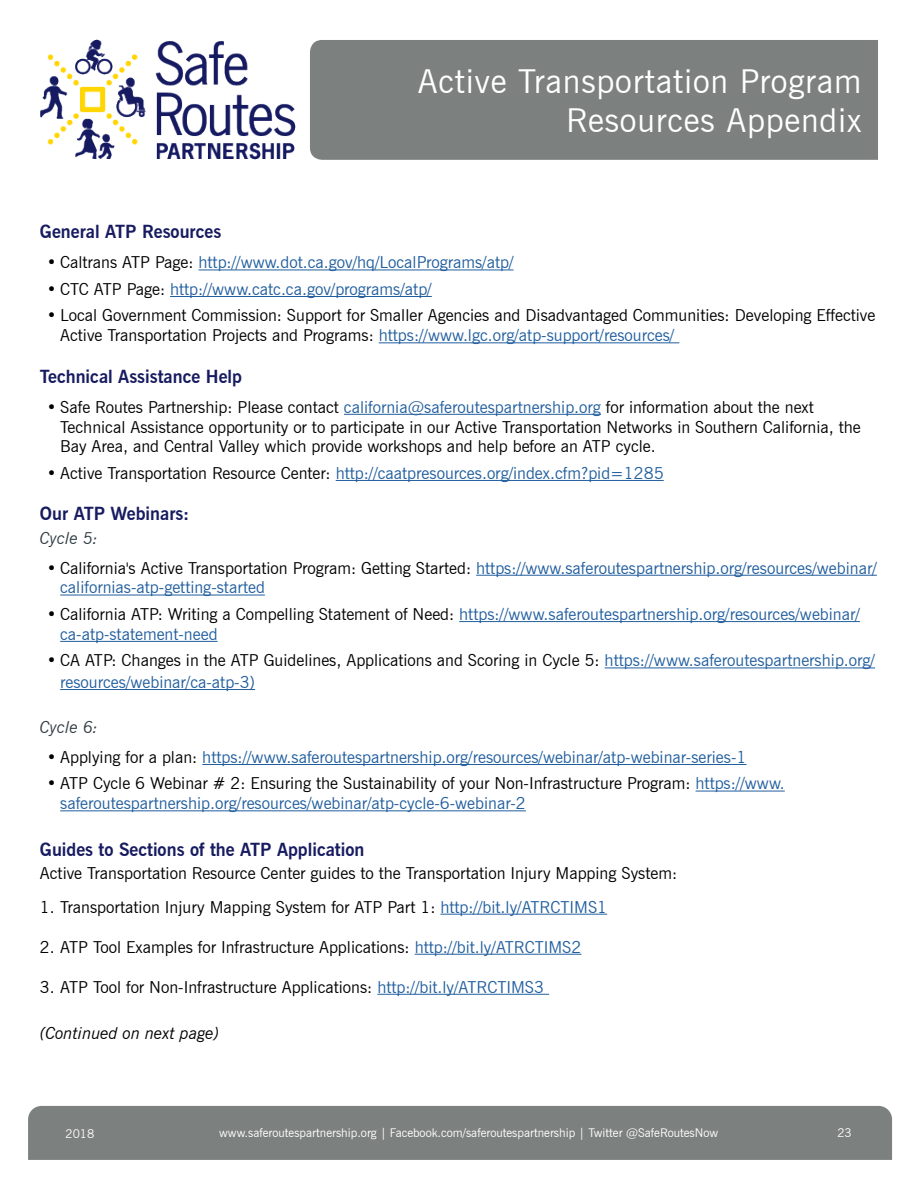
<style>
.page{position:relative;width:918px;height:1188px;background:#fff}
.page>*{position:absolute;margin:0;border:0;box-sizing:border-box;transform-origin:0 0}
.t1{font:33px/39.6px "News Gothic BT";letter-spacing:.025em;color:#fff;text-align:right}
.t2{font:700 18px "News Gothic BT";color:#171b60}
.t3{font:16.5px/19.8px "News Gothic BT";color:#000}
.t4{font:16.5px/19.8px "News Gothic BT";color:#215e9e}
.t5{font:italic 16.5px "News Gothic BT";color:#000}
.t6{font:italic 16.5px "News Gothic BT";color:#303c42}
.t7{font:12px "News Gothic BT";color:#fff}
.s1{color:#000}
.s2{color:#215e9e}
</style>
<div class="page">
<div style="left:310px;top:40px;width:568px;height:120px;background:#7c8180"></div>
<div style="left:28px;top:1106px;width:864px;height:54px;background:#7c8180"></div>
<img style="left:41px;top:40px;width:255px;height:120px">
<hr style="left:199px;top:270px;width:315px;height:1px;background:#215e9e">
<hr style="left:170px;top:296px;width:262px;height:1px;background:#215e9e">
<hr style="left:379px;top:342px;width:300px;height:1px;background:#215e9e">
<hr style="left:344px;top:414px;width:257px;height:1px;background:#215e9e">
<hr style="left:336px;top:480px;width:328px;height:1px;background:#215e9e">
<hr style="left:476px;top:575px;width:401px;height:1px;background:#215e9e">
<hr style="left:60px;top:595px;width:205px;height:1px;background:#215e9e">
<hr style="left:459px;top:621px;width:401px;height:1px;background:#215e9e">
<hr style="left:60px;top:641px;width:158px;height:1px;background:#215e9e">
<hr style="left:605px;top:667px;width:270px;height:1px;background:#215e9e">
<hr style="left:60px;top:689px;width:195px;height:1px;background:#215e9e">
<hr style="left:202px;top:764px;width:544px;height:1px;background:#215e9e">
<hr style="left:696px;top:791px;width:89px;height:1px;background:#215e9e">
<hr style="left:60px;top:810px;width:466px;height:1px;background:#215e9e">
<hr style="left:440px;top:914px;width:167px;height:1px;background:#215e9e">
<hr style="left:415px;top:954px;width:166px;height:1px;background:#215e9e">
<hr style="left:377px;top:994px;width:172px;height:1px;background:#215e9e">
<h1 class="t1" style="left:418px;top:61px;width:445px">Active Transportation Program<br>Resources Appendix</h1>
<p class="t2" style="left:40px;top:221px;width:183px">General ATP Resources</p>
<p class="t4" style="left:47px;top:253px;width:468px"><span class="s1">• Caltrans ATP Page:</span> http://www.dot.ca.gov/hq/LocalPrograms/atp/</p>
<p class="t4" style="left:47px;top:279px;width:387px"><span class="s1">• CTC ATP Page:</span> http://www.catc.ca.gov/programs/atp/</p>
<p class="t3" style="left:60px;top:306px;width:817px;text-indent:-13px">• Local Government Commission: Support for Smaller Agencies and Disadvantaged Communities: Developing Effective<br>Active Transportation Projects and Programs: <span class="s2">https://www.lgc.org/atp-support/resources/</span></p>
<p class="t2" style="left:40px;top:365px;width:204px">Technical Assistance Help</p>
<p class="t3" style="left:60px;top:397px;width:802px;text-indent:-13px">• Safe Routes Partnership: Please contact <span class="s2">california@saferoutespartnership.org</span> for information about the next<br>Technical Assistance opportunity or to participate in our Active Transportation Networks in Southern California, the<br>Bay Area, and Central Valley which provide workshops and help before an ATP cycle.</p>
<p class="t4" style="left:47px;top:463px;width:618px"><span class="s1">• Active Transportation Resource Center:</span> http://caatpresources.org/index.cfm?pid=1285</p>
<p class="t2" style="left:40px;top:503px;width:151px">Our ATP Webinars:</p>
<p class="t6" style="left:40px;top:528px;width:60px">Cycle 5:</p>
<p class="t4" style="left:60px;top:558px;width:818px;text-indent:-13px"><span class="s1">• California's Active Transportation Program: Getting Started:</span> https://www.saferoutespartnership.org/resources/webinar/ californias-atp-getting-started</p>
<p class="t4" style="left:60px;top:604px;width:801px;text-indent:-13px"><span class="s1">• California ATP: Writing a Compelling Statement of Need:</span> https://www.saferoutespartnership.org/resources/webinar/ ca-atp-statement-need</p>
<p class="t4" style="left:60px;top:650px;width:816px;line-height:21.6px;text-indent:-13px"><span class="s1">• CA ATP: Changes in the ATP Guidelines, Applications and Scoring in Cycle 5:</span> https://www.saferoutespartnership.org/ resources/webinar/ca-atp-3)</p>
<p class="t6" style="left:40px;top:717px;width:60px">Cycle 6:</p>
<p class="t4" style="left:47px;top:747px;width:701px"><span class="s1">• Applying for a plan:</span> https://www.saferoutespartnership.org/resources/webinar/atp-webinar-series-1</p>
<p class="t3" style="left:60px;top:774px;width:726px;text-indent:-13px">• ATP Cycle 6 Webinar # 2: Ensuring the Sustainability of your Non-Infrastructure Program: <span class="s2">https://www. saferoutespartnership.org/resources/webinar/atp-cycle-6-webinar-2</span></p>
<p class="t2" style="left:40px;top:839px;width:326px">Guides to Sections of the ATP Application</p>
<p class="t3" style="left:40px;top:863px;width:639px">Active Transportation Resource Center guides to the Transportation Injury Mapping System:</p>
<p class="t3" style="left:40px;top:897px;width:569px">1. Transportation Injury Mapping System for ATP Part 1: <span class="s2">http://bit.ly/ATRCTIMS1</span></p>
<p class="t3" style="left:40px;top:937px;width:543px">2. ATP Tool Examples for Infrastructure Applications: <span class="s2">http://bit.ly/ATRCTIMS2</span></p>
<p class="t3" style="left:40px;top:977px;width:506px">3. ATP Tool for Non-Infrastructure Applications: <span class="s2">http://bit.ly/ATRCTIMS3</span></p>
<p class="t5" style="left:40px;top:1023px;width:181px">(Continued on next page)</p>
<p class="t7" style="left:65px;top:1126px;width:30px">2018</p>
<p class="t7" style="left:219px;top:1126px;width:501px">www.saferoutespartnership.org | Facebook.com/saferoutespartnership | Twitter @SafeRoutesNow</p>
<p class="t7" style="left:837px;top:1126px;width:16px">23</p>
</div>
